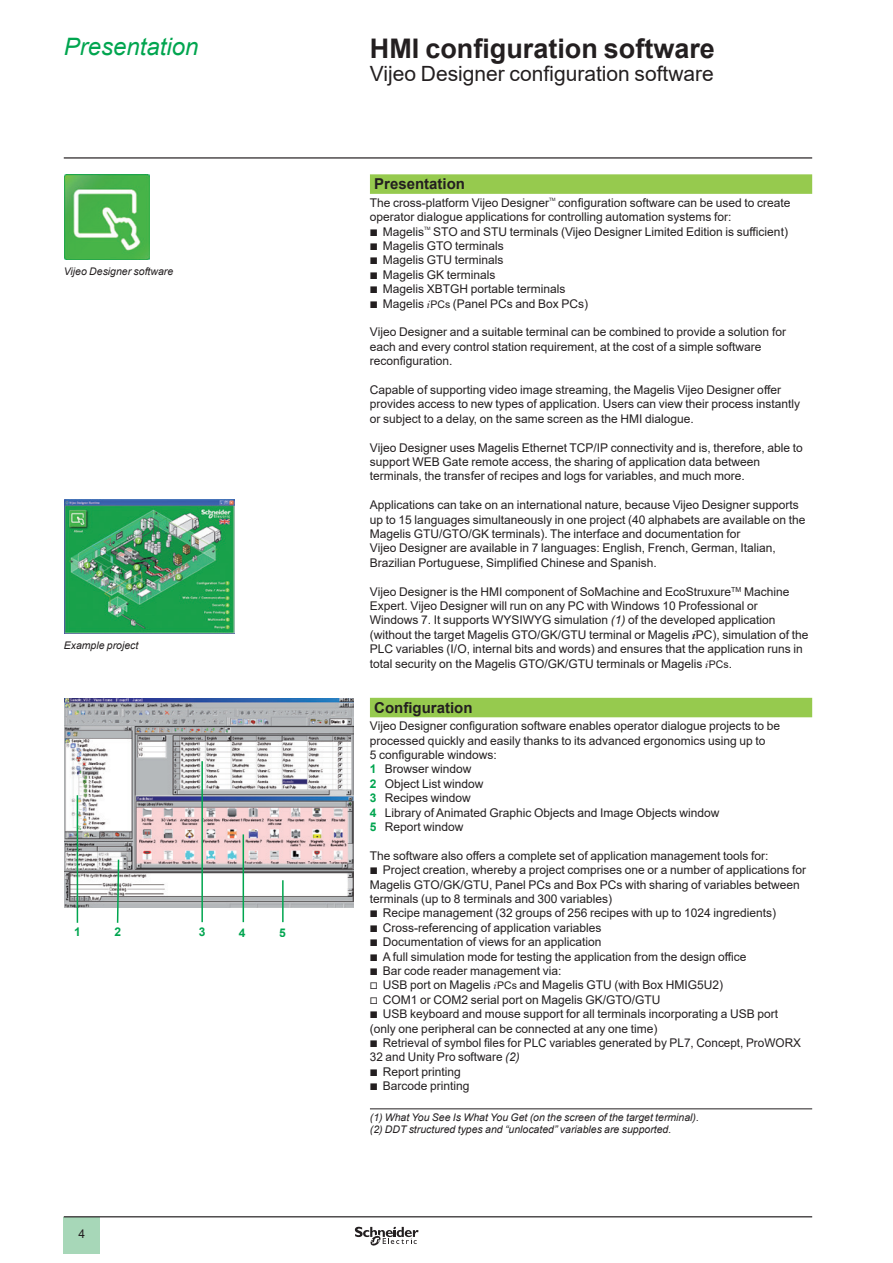
<style>
.page{position:relative;width:893px;height:1263px;background:#fff}
.page>*{position:absolute;margin:0;border:0;box-sizing:border-box;transform-origin:0 0}
._0_TitleLev1{font:700 27px "Arial";color:#231f20}
._0_Topic{font:italic 24px "Arial";color:#00a54f}
._0_TitleLev2{font:21px "Arial";color:#231f20}
.Cell_Section_2__10{font:700 15px "Arial";color:#231f20}
._2_Text__8{font:12px/14.4px "Arial";color:#231f20}
._2_List_Num__8__2{font:12px "Arial";color:#231f20}
._2_List_Num__8__1{font:12px "Arial";color:#231f20}
.t1{font:700 12px "Arial";color:#00a54f}
._2_Note_2{font:italic 10.5px "Arial";color:#231f20}
.Cell_Text__7{font:italic 10.5px "Arial";color:#231f20}
._2_Text__8-2{font:4.5px "Arial";color:#231f20}
.s1{font-family:"Graph Schneider"}
.s2{font-family:"Plantin";font-style:italic;font-size:10.5px}
.s3{font-size:10.5px}
.s4{font-style:italic}
.s5{font-family:"Plantin Semibold True";font-style:italic}
.s6{font-weight:700;color:#00a54f}
</style>
<div class="page">
<hr style="left:64px;top:157px;width:748px;height:2px;background:#231f20">
<div style="left:64px;top:1217px;width:36px;height:37px;background:#a7d7b8"></div>
<hr style="left:64px;top:1216px;width:748px;height:1px;background:#231f20">
<svg style="left:355px;top:1226px;width:64px;height:20px"></svg>
<img style="left:64px;top:698px;width:289px;height:210px">
<hr style="left:77px;top:795px;width:1px;height:128px;background:#00a54f">
<hr style="left:201px;top:761px;width:2px;height:161px;background:#00a54f">
<hr style="left:243px;top:834px;width:1px;height:88px;background:#00a54f">
<svg style="left:116px;top:858px;width:4px;height:65px"></svg>
<hr style="left:282px;top:880px;width:2px;height:42px;background:#00a54f">
<img style="left:64px;top:174px;width:85px;height:85px">
<img style="left:64px;top:500px;width:170px;height:133px">
<svg style="left:370px;top:174px;width:442px;height:543px"></svg>
<hr style="left:370px;top:1108px;width:442px;height:1px;background:#231f20">
<p class="_0_Topic" style="left:64px;top:31px;width:136px">Presentation</p>
<p class="_0_TitleLev1" style="left:370px;top:29px;width:347px">HMI configuration software</p>
<p class="_0_TitleLev2" style="left:370px;top:59px;width:345px">Vijeo Designer configuration software</p>
<p class="Cell_Text__7" style="left:64px;top:264px;width:111px">Vijeo Designer software</p>
<p class="Cell_Text__7" style="left:64px;top:639px;width:76px">Example project</p>
<p class="t1" style="left:74px;top:924px;width:8px">1</p>
<p class="t1" style="left:114px;top:924px;width:8px">2</p>
<p class="t1" style="left:199px;top:924px;width:8px">3</p>
<p class="t1" style="left:239px;top:924px;width:8px">4</p>
<p class="t1" style="left:279px;top:924px;width:8px">5</p>
<p class="_2_Text__8" style="left:79px;top:1226px;width:8px">4</p>
<p class="Cell_Section_2__10" style="left:374px;top:173px;width:92px">Presentation</p>
<p class="_2_Text__8" style="left:370px;top:195px;width:181px">The cross-platform Vijeo Designer</p>
<p class="_2_Text__8-2" style="left:549px;top:196px;width:8px">TM</p>
<p class="_2_Text__8" style="left:370px;top:195px;width:422px;text-indent:188px">configuration software can be used to create operator dialogue applications for controlling automation systems for:</p>
<p class="_2_Text__8" style="left:370px;top:224px;width:56px"><span class="s1">b</span> Magelis</p>
<p class="_2_Text__8-2" style="left:424px;top:225px;width:8px">TM</p>
<p class="_2_Text__8" style="left:433px;top:224px;width:356px">STO and STU terminals (Vijeo Designer Limited Edition is sufficient)</p>
<p class="_2_Text__8" style="left:370px;top:238px;width:135px"><span class="s1">b</span> Magelis GTO terminals</p>
<p class="_2_Text__8" style="left:370px;top:253px;width:135px"><span class="s1">b</span> Magelis GTU terminals</p>
<p class="_2_Text__8" style="left:370px;top:267px;width:127px"><span class="s1">b</span> Magelis GK terminals</p>
<p class="_2_Text__8" style="left:370px;top:282px;width:197px"><span class="s1">b</span> Magelis XBTGH portable terminals</p>
<p class="_2_Text__8" style="left:370px;top:296px;width:220px"><span class="s1">b</span> Magelis <span class="s2">i</span><span class="s3">PCs</span> (Panel PCs and Box PCs)</p>
<p class="_2_Text__8" style="left:370px;top:325px;width:418px">Vijeo Designer and a suitable terminal can be combined to provide a solution for each and every control station requirement, at the cost of a simple software reconfiguration.</p>
<p class="_2_Text__8" style="left:370px;top:382px;width:432px">Capable of supporting video image streaming, the Magelis Vijeo Designer offer provides access to new types of application. Users can view their process instantly or subject to a delay, on the same screen as the HMI dialogue.</p>
<p class="_2_Text__8" style="left:370px;top:440px;width:434px">Vijeo Designer uses Magelis Ethernet TCP/IP connectivity and is, therefore, able to support WEB Gate remote access, the sharing of application data between terminals, the transfer of recipes and logs for variables, and much more.</p>
<p class="_2_Text__8" style="left:370px;top:498px;width:437px">Applications can take on an international nature, because Vijeo Designer supports up to 15 languages simultaneously in one project (40 alphabets are available on the Magelis GTU/GTO/GK terminals). The interface and documentation for<br>Vijeo Designer are available in 7 languages: English, French, German, Italian, Brazilian Portuguese, Simplified Chinese and Spanish.</p>
<p class="_2_Text__8" style="left:370px;top:584px;width:440px">Vijeo Designer is the HMI component of SoMachine and EcoStruxure<sup>TM</sup> Machine Expert. Vijeo Designer will run on any PC with Windows 10 Professional or Windows 7. It supports WYSIWYG simulation <span class="s4">(1)</span> of the developed application (without the target Magelis GTO/GK/GTU terminal or Magelis <span class="s5">i</span>PC), simulation of the PLC variables (I/O, internal bits and words) and ensures that the application runs in total security on the Magelis GTO/GK/GTU terminals or Magelis <span class="s2">i</span><span class="s3">PCs</span>.</p>
<p class="Cell_Section_2__10" style="left:374px;top:697px;width:100px">Configuration</p>
<p class="_2_Text__8" style="left:370px;top:719px;width:412px">Vijeo Designer configuration software enables operator dialogue projects to be processed quickly and easily thanks to its advanced ergonomics using up to<br>5 configurable windows:</p>
<p class="_2_List_Num__8__1" style="left:370px;top:761px;width:103px"><span class="s6">1</span> Browser window</p>
<p class="_2_List_Num__8__2" style="left:370px;top:775px;width:115px"><span class="s6">2</span> Object List window</p>
<p class="_2_List_Num__8__2" style="left:370px;top:790px;width:102px"><span class="s6">3</span> Recipes window</p>
<p class="_2_List_Num__8__2" style="left:370px;top:804px;width:351px"><span class="s6">4</span> Library of Animated Graphic Objects and Image Objects window</p>
<p class="_2_List_Num__8__2" style="left:370px;top:818px;width:95px"><span class="s6">5</span> Report window</p>
<p class="_2_Text__8" style="left:370px;top:848px;width:400px">The software also offers a complete set of application management tools for:</p>
<p class="_2_Text__8" style="left:370px;top:863px;width:438px"><span class="s1">b</span> Project creation, whereby a project comprises one or a number of applications for<br>Magelis GTO/GK/GTU, Panel PCs and Box PCs with sharing of variables between terminals (up to 8 terminals and 300 variables)</p>
<p class="_2_Text__8" style="left:370px;top:906px;width:408px"><span class="s1">b</span> Recipe management (32 groups of 256 recipes with up to 1024 ingredients)</p>
<p class="_2_Text__8" style="left:370px;top:920px;width:233px"><span class="s1">b</span> Cross-referencing of application variables</p>
<p class="_2_Text__8" style="left:370px;top:935px;width:233px"><span class="s1">b</span> Documentation of views for an application</p>
<p class="_2_Text__8" style="left:370px;top:949px;width:378px"><span class="s1">b</span> A full simulation mode for testing the application from the design office</p>
<p class="_2_Text__8" style="left:370px;top:963px;width:193px"><span class="s1">b</span> Bar code reader management via:</p>
<p class="_2_Text__8" style="left:370px;top:978px;width:355px"><span class="s1">v</span> USB port on Magelis <span class="s2">i</span><span class="s3">PCs</span> and Magelis GTU (with Box HMIG5U2)</p>
<p class="_2_Text__8" style="left:370px;top:992px;width:292px"><span class="s1">v</span> COM1 or COM2 serial port on Magelis GK/GTO/GTU</p>
<p class="_2_Text__8" style="left:370px;top:1007px;width:410px"><span class="s1">b</span> USB keyboard and mouse support for all terminals incorporating a USB port (only one peripheral can be connected at any one time)</p>
<p class="_2_Text__8" style="left:370px;top:1035px;width:433px"><span class="s1">b</span> Retrieval of symbol files for PLC variables generated by PL7, Concept, ProWORX<br>32 and Unity Pro software <span class="s4">(2)</span></p>
<p class="_2_Text__8" style="left:370px;top:1064px;width:92px"><span class="s1">b</span> Report printing</p>
<p class="_2_Text__8" style="left:370px;top:1079px;width:101px"><span class="s1">b</span> Barcode printing</p>
<p class="_2_Note_2" style="left:370px;top:1110px;width:329px">(1) What You See Is What You Get (on the screen of the target terminal).</p>
<p class="_2_Note_2" style="left:370px;top:1122px;width:301px">(2) DDT structured types and “unlocated” variables are supported.</p>
</div>
